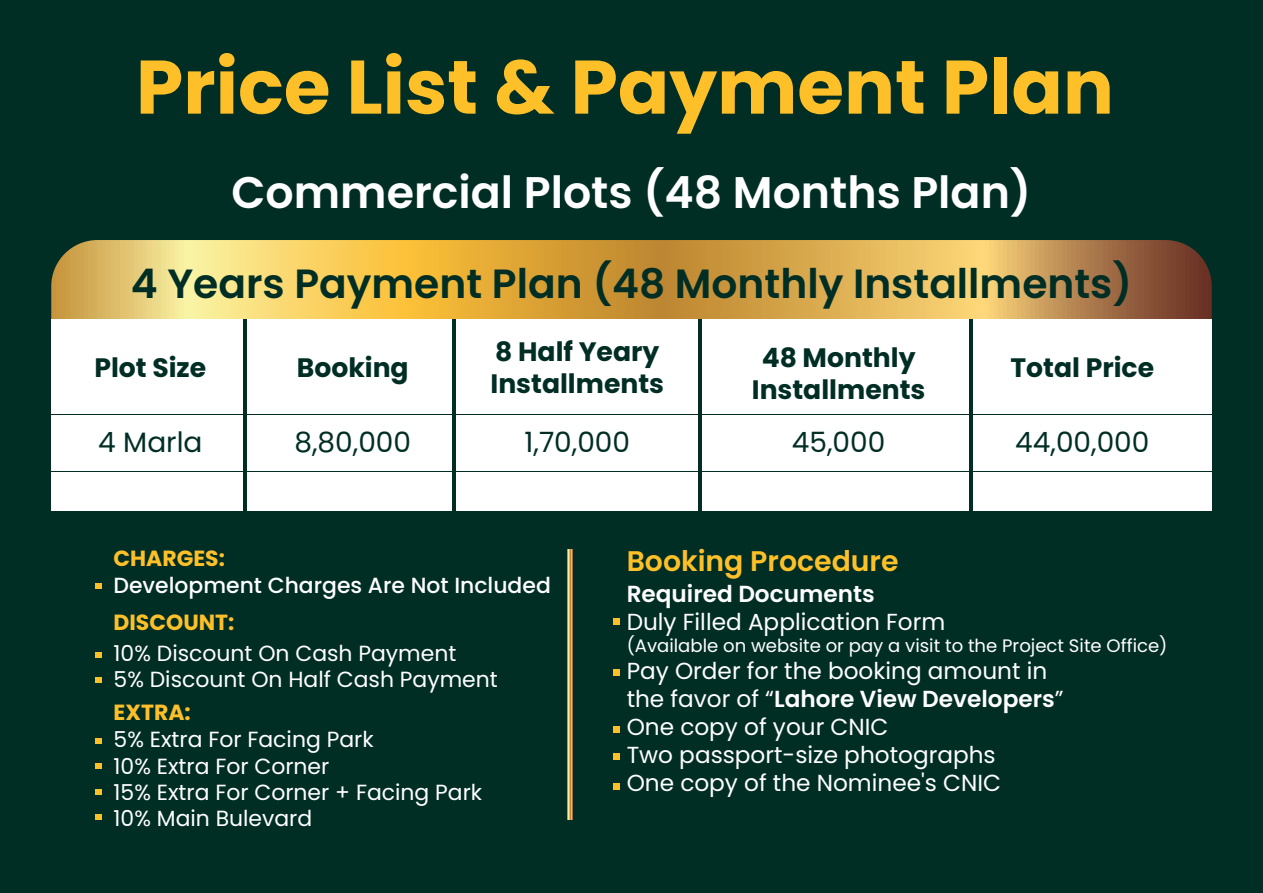
<style>
.page{position:relative;width:1263px;height:893px;background:#002e25}
.page>*{position:absolute;margin:0;border:0;box-sizing:border-box;transform-origin:0 0}
.t1{font:700 75.75px "Poppins";color:#fec028}
.t2{font:600 44.25px "Poppins";color:#fff}
.t3{font:600 40.8px "Poppins";color:#002e25}
.t4{font:600 28.35px "Poppins";color:#fec028}
.t5{font:28.05px "Poppins";color:#002e25}
.t6{font:700 26.7px/32px "Poppins";color:#002e25}
.t7{font:23.25px/27.9px "Poppins";color:#fff}
.t8{font:600 23.25px "Poppins";color:#fff}
.t9{font:21.9px/26.2px "Poppins";color:#fff}
.t10{font:500 21.9px "Poppins";color:#fff}
.t11{font:700 21.9px "Poppins";color:#fec028}
.t12{font:18px "Poppins";color:#fff}
.s1{font-weight:600}
</style>
<div class="page">
<div style="left:613px;top:618px;width:7px;height:6px;background:#fec028"></div>
<div style="left:613px;top:669px;width:7px;height:6px;background:#fec028"></div>
<div style="left:613px;top:726px;width:7px;height:6px;background:#fec028"></div>
<div style="left:613px;top:754px;width:7px;height:6px;background:#fec028"></div>
<div style="left:613px;top:783px;width:7px;height:6px;background:#fec028"></div>
<svg style="left:96px;top:652px;width:6px;height:5px"></svg>
<svg style="left:96px;top:677px;width:6px;height:6px"></svg>
<svg style="left:96px;top:763px;width:6px;height:6px"></svg>
<svg style="left:96px;top:738px;width:6px;height:6px"></svg>
<svg style="left:96px;top:789px;width:6px;height:5px"></svg>
<svg style="left:96px;top:814px;width:6px;height:6px"></svg>
<svg style="left:96px;top:583px;width:6px;height:6px"></svg>
<svg style="left:567px;top:550px;width:5px;height:269px"></svg>
<svg style="left:51px;top:240px;width:1161px;height:79px;background:#d6aa52"></svg>
<div style="left:51px;top:319px;width:1161px;height:96px;background:#fff"></div>
<div style="left:51px;top:415px;width:1161px;height:57px;background:#fff"></div>
<div style="left:51px;top:472px;width:1161px;height:38px;background:#fff"></div>
<hr style="left:243px;top:319px;width:3px;height:191px;background:#002e25">
<hr style="left:453px;top:319px;width:3px;height:191px;background:#002e25">
<hr style="left:698px;top:319px;width:4px;height:191px;background:#002e25">
<hr style="left:969px;top:319px;width:3px;height:191px;background:#002e25">
<hr style="left:51px;top:414px;width:1161px;height:1px;background:#002e25">
<hr style="left:51px;top:471px;width:1161px;height:1px;background:#002e25">
<h1 class="t1" style="left:136px;top:43px;width:979px">Price List &amp; Payment Plan</h1>
<h2 class="t2" style="left:232px;top:167px;width:801px">Commercial Plots (48 Months Plan)</h2>
<h3 class="t3" style="left:131px;top:260px;width:1003px">4 Years Payment Plan (48 Monthly Installments)</h3>
<p class="t6" style="left:94px;top:352px;width:113px">Plot Size</p>
<p class="t6" style="left:297px;top:352px;width:113px">Booking</p>
<p class="t6" style="left:490px;top:336px;width:175px">8 Half Yeary<br>Installments</p>
<p class="t6" style="left:752px;top:342px;width:175px;text-align:center">48 Monthly<br>Installments</p>
<p class="t6" style="left:1010px;top:352px;width:145px">Total Price</p>
<p class="t5" style="left:98px;top:425px;width:106px">4 Marla</p>
<p class="t5" style="left:294px;top:425px;width:118px">8,80,000</p>
<p class="t5" style="left:524px;top:425px;width:107px">1,70,000</p>
<p class="t5" style="left:792px;top:425px;width:95px">45,000</p>
<p class="t5" style="left:1015px;top:425px;width:136px">44,00,000</p>
<p class="t11" style="left:114px;top:546px;width:113px">CHARGES:</p>
<p class="t10" style="left:114px;top:573px;width:439px">Development Charges Are Not Included</p>
<p class="t11" style="left:114px;top:609px;width:122px">DISCOUNT:</p>
<p class="t9" style="left:114px;top:640px;width:386px;line-height:26.7px">10% Discount On Cash Payment<br>5% Discount On Half Cash Payment</p>
<p class="t11" style="left:114px;top:700px;width:79px">EXTRA:</p>
<p class="t9" style="left:114px;top:727px;width:370px">5% Extra For Facing Park<br>10% Extra For Corner<br>15% Extra For Corner + Facing Park<br>10% Main Bulevard</p>
<p class="t4" style="left:627px;top:545px;width:273px">Booking Procedure</p>
<p class="t8" style="left:627px;top:580px;width:250px">Required Documents</p>
<p class="t7" style="left:627px;top:608px;width:320px">Duly Filled Application Form</p>
<p class="t12" style="left:627px;top:635px;width:542px">(Available on website or pay a visit to the Project Site Office)</p>
<p class="t7" style="left:627px;top:657px;width:438px">Pay Order for the booking amount in the favor of “<span class="s1">Lahore View Developers</span>”<br>One copy of your CNIC<br>Two passport-size photographs<br>One copy of the Nominee's CNIC</p>
</div>
